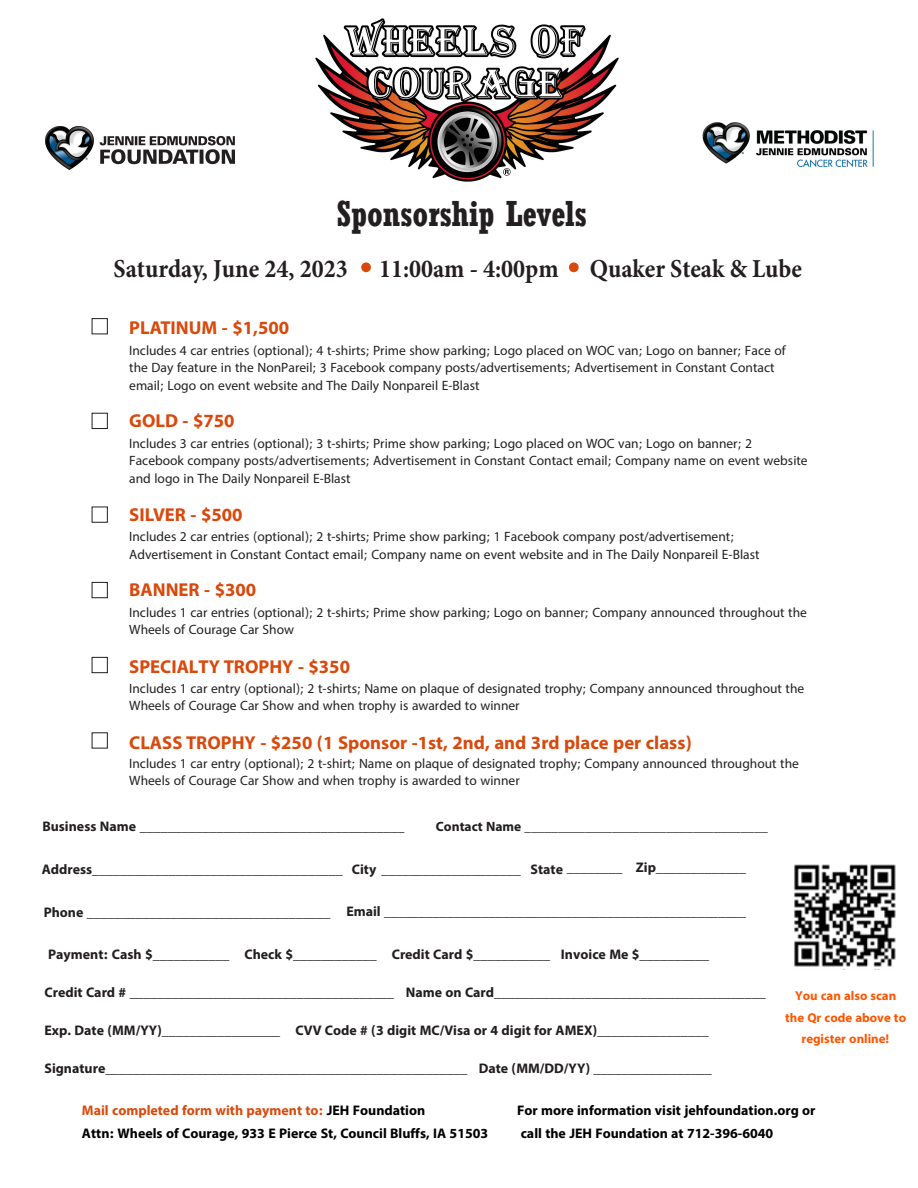
<style>
.page{position:relative;width:918px;height:1188px;background:#fff}
.page>*{position:absolute;margin:0;border:0;box-sizing:border-box;transform-origin:0 0}
.t1{font:700 condensed 35.7px "Rockwell";color:#231f20;scale:.93 1}
.t2{font:700 26.25px "Myriad Arabic";color:#d9490c}
.t3{font:700 25.95px "Minion Pro";color:#231f20;scale:.93 1}
.t4{font:19.5px/37.8px "Myriad Arabic";color:#221e1f}
.t5{font:19.5px/42px "Myriad Arabic";color:#231f20}
.t6{font:700 19.5px "Myriad Arabic";color:#000}
.t7{font:700 19.5px "Myriad Arabic";color:#d9490c}
.t8{font:18.9px/17.4px "Myriad Arabic";color:#231f20}
.t9{font:18.9px "Myriad Arabic";color:#221e1f}
.t10{font:700 18px/21.6px "Myriad Arabic";color:#f50;text-align:center}
.s1{font-weight:700}
.s2{color:#000}
</style>
<div class="page">
<img style="left:45px;top:126px;width:189px;height:43px">
<img style="left:702px;top:122px;width:172px;height:45px">
<div style="left:569px;top:262px;width:10px;height:10px;background:#d9490c;border-radius:50%"></div>
<div style="left:92px;top:318px;width:16px;height:16px;border:1px solid #231f20"></div>
<div style="left:92px;top:413px;width:16px;height:16px;border:1px solid #231f20"></div>
<div style="left:92px;top:507px;width:16px;height:16px;border:1px solid #231f20"></div>
<div style="left:92px;top:582px;width:16px;height:16px;border:1px solid #231f20"></div>
<div style="left:92px;top:657px;width:16px;height:16px;border:1px solid #231f20"></div>
<div style="left:92px;top:732px;width:16px;height:16px;border:1px solid #231f20"></div>
<div style="left:361px;top:262px;width:10px;height:10px;background:#d9490c;border-radius:50%"></div>
<img style="left:316px;top:18px;width:303px;height:164px">
<img style="left:794px;top:864px;width:102px;height:106px">
<p class="t1" style="left:337px;top:193px;width:270px">Sponsorship Levels</p>
<p class="t3" style="left:114px;top:250px;width:742px">Saturday, June 24, 2023 11:00am - 4:00pm Quaker Steak &amp; Lube</p>
<p class="t2" style="left:129px;top:310px;width:161px">PLATINUM - $1,500</p>
<p class="t8" style="left:129px;top:342px;width:658px">Includes 4 car entries (optional); 4 t-shirts; Prime show parking; Logo placed on WOC van; Logo on banner; Face of the Day feature in the NonPareil; 3 Facebook company posts/advertisements; Advertisement in Constant Contact email; Logo on event website and The Daily Nonpareil E-Blast</p>
<p class="t2" style="left:129px;top:403px;width:107px">GOLD - $750</p>
<p class="t8" style="left:129px;top:435px;width:680px">Includes 3 car entries (optional); 3 t-shirts; Prime show parking; Logo placed on WOC van; Logo on banner; 2<br>Facebook company posts/advertisements; Advertisement in Constant Contact email; Company name on event website and logo in The Daily Nonpareil E-Blast</p>
<p class="t2" style="left:129px;top:496px;width:115px">SILVER - $500</p>
<p class="t8" style="left:129px;top:528px;width:632px">Includes 2 car entries (optional); 2 t-shirts; Prime show parking; 1 Facebook company post/advertisement;<br>Advertisement in Constant Contact email; Company name on event website and in The Daily Nonpareil E-Blast</p>
<p class="t2" style="left:129px;top:572px;width:129px">BANNER - $300</p>
<p class="t8" style="left:129px;top:604px;width:679px">Includes 1 car entries (optional); 2 t-shirts; Prime show parking; Logo on banner; Company announced throughout the<br>Wheels of Courage Car Show</p>
<p class="t2" style="left:129px;top:649px;width:222px">SPECIALTY TROPHY - $350</p>
<p class="t8" style="left:129px;top:680px;width:677px">Includes 1 car entry (optional); 2 t-shirts; Name on plaque of designated trophy; Company announced throughout the<br>Wheels of Courage Car Show and when trophy is awarded to winner</p>
<p class="t2" style="left:129px;top:725px;width:564px">CLASSTROPHY - $250 (1 Sponsor -1st, 2nd, and 3rd place per class)</p>
<p class="t8" style="left:129px;top:755px;width:671px">Includes 1 car entry (optional); 2 t-shirt; Name on plaque of designated trophy; Company announced throughout the<br>Wheels of Courage Car Show and when trophy is awarded to winner</p>
<p class="t5" style="left:42px;top:805px;width:363px"><span class="s1">Business Name</span> ______________________________________</p>
<p class="t9" style="left:436px;top:814px;width:333px"><span class="s1">Contact Name</span> ____________________________________</p>
<p class="t5" style="left:42px;top:848px;width:706px"><span class="s1">Address</span>____________________________________ <span class="s1">City</span> ____________________ <span class="s1">State</span> ________ <span class="s1">Zip</span> _____________<br><span class="s1">Phone</span> ___________________________________ <span class="s1">Email</span> ____________________________________________________</p>
<p class="t4" style="left:45px;top:936px;width:723px"><span class="s1">Payment: Cash $</span>___________ <span class="s1">Check $_</span>___________ <span class="s1">Credit Card $</span>___________ <span class="s1">Invoice Me $__________<br>Credit Card # _</span>_____________________________________ <span class="s1">Name on Card</span>_______________________________________ <span class="s1">Exp. Date (MM/YY)_</span>________________ <span class="s1">CVV Code # (3 digit MC/Visa or 4 digit for AMEX)_</span>_______________ <span class="s1">Signature</span>____________________________________________________ <span class="s1">Date (MM/DD/YY)</span> _________________</p>
<p class="t7" style="left:82px;top:1097px;width:345px">Mail completed form with payment to: <span class="s2">JEH Foundation</span></p>
<p class="t6" style="left:517px;top:1097px;width:300px">For more information visit jehfoundation.org or</p>
<p class="t6" style="left:82px;top:1120px;width:408px">Attn: Wheels of Courage, 933 E Pierce St, Council Bluffs, IA 51503</p>
<p class="t6" style="left:521px;top:1120px;width:254px">call the JEH Foundation at 712-396-6040</p>
<p class="t10" style="left:785px;top:983px;width:122px">You can also scan the Qr code above to register online!</p>
</div>
